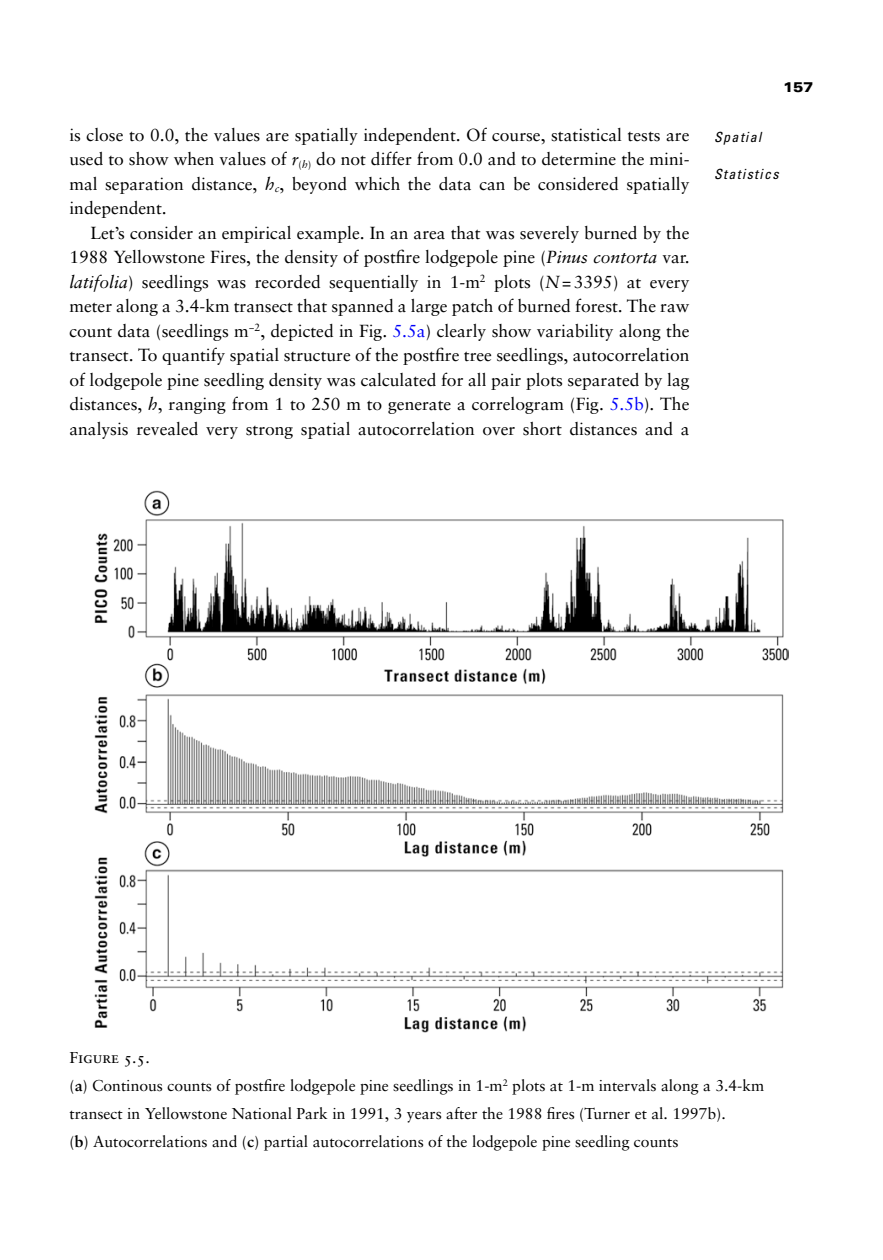
<style>
.page{position:relative;width:883px;height:1260px;background:#fff}
.page>*{position:absolute;margin:0;border:0;box-sizing:border-box;transform-origin:0 0}
.t1{font:17.5px/24.5px "Hwlkmw Xpjffx Sabon";color:#000;text-align:justify}
.t2{font:15.75px/28px "Hwlkmw Xpjffx Sabon";color:#000}
.t3{font:15.75px "Vgwtwg Ppcdml Sabon Roman SC";color:#000}
.t4{font:italic condensed 14px "Dxmrdr Nmmgwx Univers";letter-spacing:.1em;color:#000}
.t5{font:900 expanded 14px "Ylknss Thnjty Univers";color:#000}
.s1{font-family:"Rskcks Ykprfw Sabon";font-style:italic}
.s2{color:#0000fa}
.s3{font-family:"Bbqgtl Sbvqnh Sabon";font-weight:700}
</style>
<div class="page">
<img style="left:95px;top:491px;width:693px;height:541px">
<p class="t1" style="left:69px;top:122px;width:622px">is close to 0.0, the values are spatially independent. Of course, statistical tests are used to show when values of <span class="s1">r</span><sub>(</sub><sub>h</sub><sub>)</sub> do not differ from 0.0 and to determine the mini&shy;mal separation distance, <span class="s1">h</span><sub>c</sub>, beyond which the data can be considered spatially independent.</p>
<p class="t1" style="left:69px;top:220px;width:622px;text-indent:21px">Let’s consider an empirical example. In an area that was severely burned by the 1988 Yellowstone Fires, the density of postfire lodgepole pine (<span class="s1">Pinus contorta</span> var. <span class="s1">latifolia</span>) seedlings was recorded sequentially in 1-m<sup>2</sup> plots (<span class="s1">N</span>=3395) at every meter along a 3.4-km transect that spanned a large patch of burned forest. The raw count data (seedlings m<sup>−2</sup>, depicted in Fig. <span class="s2">5.5a</span>) clearly show variability along the transect. To quantify spatial structure of the postfire tree seedlings, autocorrelation of lodgepole pine seedling density was calculated for all pair plots separated by lag distances, <span class="s1">h</span>, ranging from 1 to 250 m to generate a correlogram (Fig. <span class="s2">5.5b</span>). The analysis revealed very strong spatial autocorrelation over short distances and a</p>
<p class="t5" style="left:783px;top:79px;width:32px">157</p>
<p class="t4" style="left:714px;top:128px;width:49px">Spatial</p>
<p class="t4" style="left:714px;top:165px;width:66px">Statistics</p>
<p class="t3" style="left:69px;top:1048px;width:82px">Figure 5.5.</p>
<p class="t2" style="left:69px;top:1071px;width:696px">(<span class="s3">a</span>) Continous counts of postfire lodgepole pine seedlings in 1-m<sup>2</sup> plots at 1-m intervals along a 3.4-km transect in Yellowstone National Park in 1991, 3 years after the 1988 fires (Turner et al. 1997b).<br>(<span class="s3">b</span>) Autocorrelations and (<span class="s3">c</span>) partial autocorrelations of the lodgepole pine seedling counts</p>
</div>
